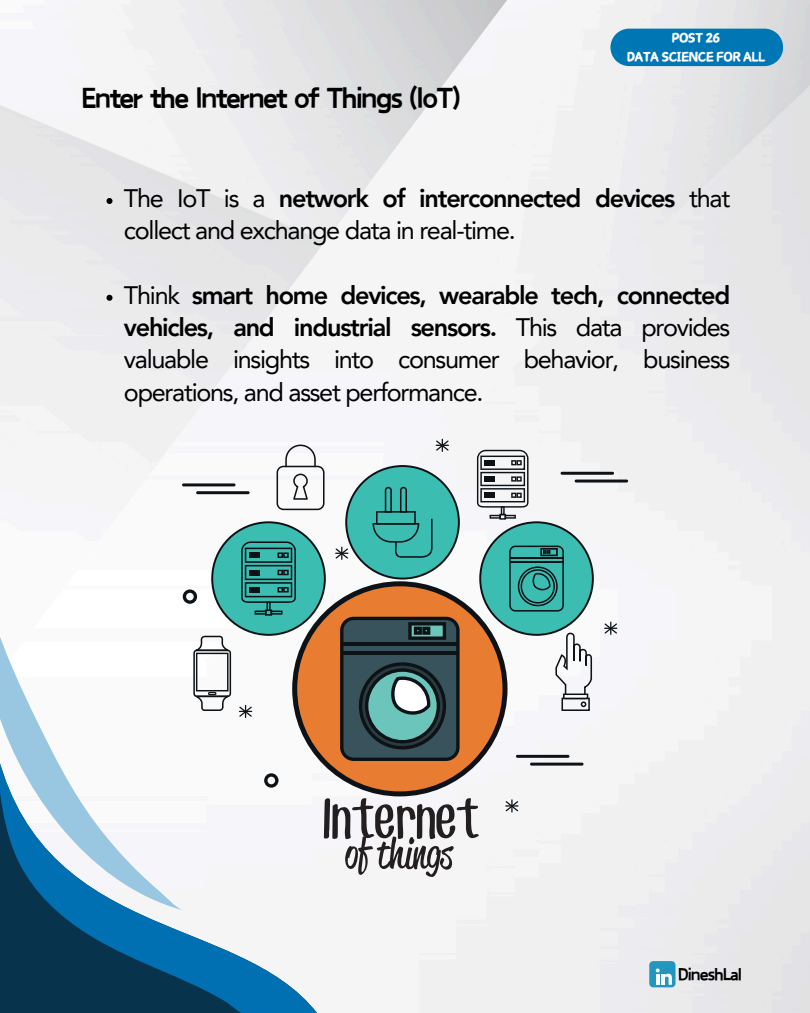
<style>
.page{position:relative;width:810px;height:1013px;background:#fff}
.page>*{position:absolute;margin:0;border:0;box-sizing:border-box;transform-origin:0 0}
.t1{font:900 32.3px "Canva Funny";letter-spacing:-.05em;color:#000}
.t2{font:25.3px/32.2px "Avenir LT Pro";letter-spacing:-.05em;color:#000}
.t3{font:900 19.3px "Canva Funny";letter-spacing:-.05em;color:#000}
.t4{font:14.8px "Canva Champion";letter-spacing:-.05em;color:#fff}
.s1{font-weight:800}
</style>
<div class="page">
<img style="left:0;top:0;width:810px;height:1012px">
<div style="left:649px;top:961px;width:27px;height:26px;background:#2197bd;border-radius:4px"></div>
<svg style="left:656px;top:968px;width:16px;height:16px"></svg>
<div style="left:610px;top:29px;width:173px;height:37px;background:#0077b5"></div>
<svg style="left:0;top:736px;width:317px;height:276px;fill:#f5f5f5"></svg>
<svg style="left:0;top:617px;width:184px;height:293px"></svg>
<svg style="left:106px;top:198px;width:6px;height:6px"></svg>
<svg style="left:106px;top:295px;width:6px;height:6px"></svg>
<svg style="left:277px;top:444px;width:48px;height:66px"></svg>
<svg style="left:477px;top:450px;width:117px;height:261px"></svg>
<svg style="left:292px;top:581px;width:216px;height:215px;fill:#e87c31"></svg>
<svg style="left:340px;top:616px;width:120px;height:145px;background:#3e595b"></svg>
<svg style="left:324px;top:798px;width:155px;height:78px"></svg>
<hr style="left:516px;top:754px;width:53px;height:3px;background:#0c1216">
<hr style="left:530px;top:762px;width:54px;height:3px;background:#0c1216">
<hr style="left:182px;top:483px;width:54px;height:3px;background:#0c1216">
<hr style="left:196px;top:491px;width:54px;height:3px;background:#0c1216">
<hr style="left:561px;top:472px;width:53px;height:3px;background:#0c1216">
<hr style="left:575px;top:479px;width:53px;height:3px;background:#0c1216">
<svg style="left:264px;top:773px;width:15px;height:14px"></svg>
<svg style="left:505px;top:799px;width:14px;height:13px"></svg>
<svg style="left:604px;top:621px;width:13px;height:14px"></svg>
<svg style="left:436px;top:438px;width:13px;height:14px"></svg>
<svg style="left:335px;top:465px;width:125px;height:114px"></svg>
<svg style="left:183px;top:521px;width:143px;height:197px"></svg>
<p class="t1" style="left:81px;top:84px;width:381px">Enter the Internet of Things (IoT)</p>
<h1 class="t4" style="left:672px;top:30px;width:50px">POST 26</h1>
<p class="t4" style="left:627px;top:48px;width:140px">DATA SCIENCE FOR ALL</p>
<p class="t2" style="left:124px;top:184px;width:608px">The IoT is a <span class="s1">network of interconnected devices</span> that collect and exchange data in real-time.</p>
<p class="t2" style="left:124px;top:281px;width:608px;text-align:justify">Think <span class="s1">smart home devices, wearable tech, connected vehicles, and industrial sensors.</span> This data provides valuable insights into consumer behavior, business operations, and asset performance.</p>
<p class="t3" style="left:678px;top:965px;width:66px">DineshLal</p>
</div>
